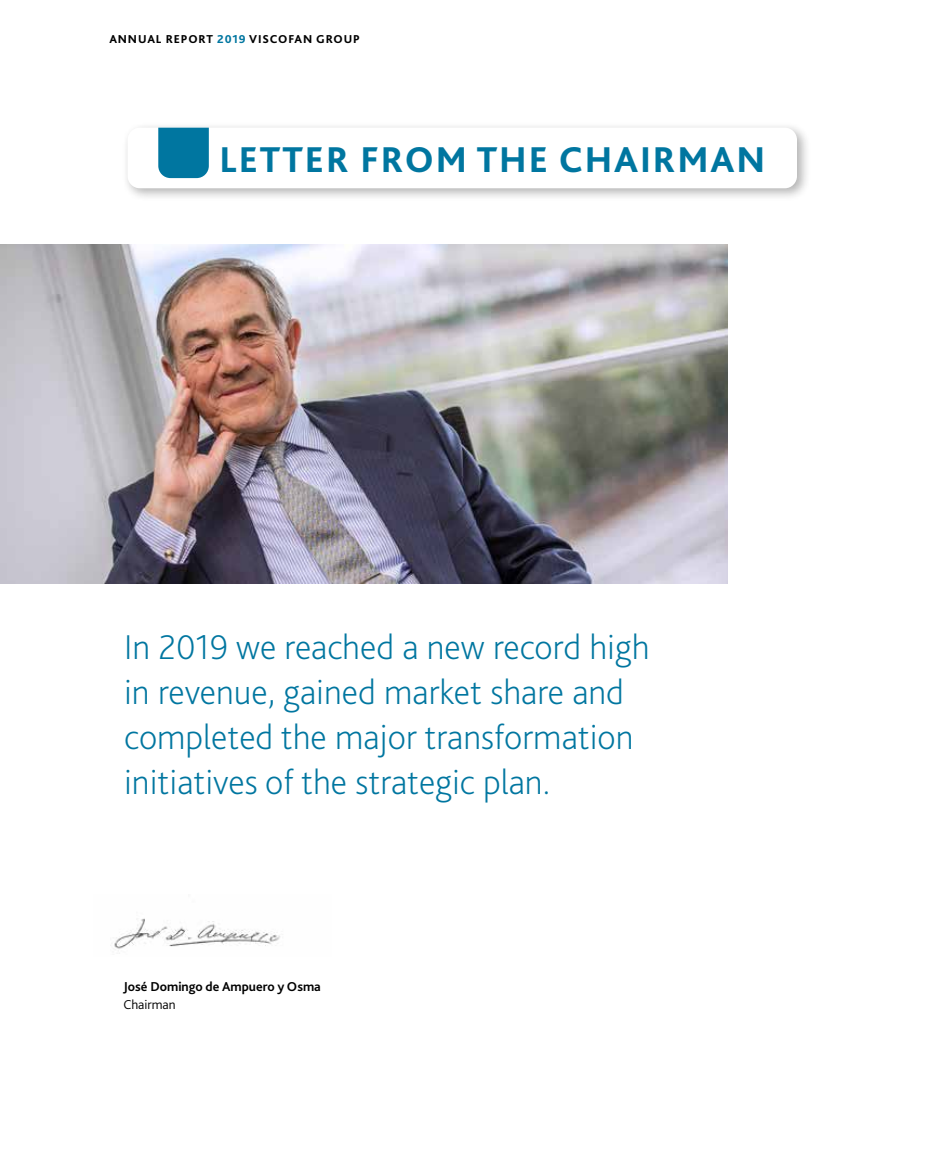
<style>
.page{position:relative;width:936px;height:1149px;background:#fff}
.page>*{position:absolute;margin:0;border:0;box-sizing:border-box;transform-origin:0 0}
.t1{font:800 37.5px "Bliss 2";letter-spacing:.05em;color:#0076a0}
.t2{font:200 36px/45px "Bliss 2";color:#0076a0}
.t3{font:700 13.5px "Bliss 2";color:#000}
.t4{font:300 13.5px "Bliss 2";color:#000}
.t5{font:800 12px "Bliss 2";letter-spacing:.07em;color:#000}
.s1{color:#0076a0}
</style>
<div class="page">
<img style="left:0;top:244px;width:727px;height:339px">
<img style="left:114px;top:918px;width:166px;height:36px">
<div style="left:122px;top:122px;width:688px;height:80px;background:#000;opacity:.3"></div>
<div style="left:128px;top:128px;width:669px;height:60px;background:#fff;border-radius:12px"></div>
<div style="left:158px;top:128px;width:51px;height:50px;background:#0076a0"></div>
<p class="t5" style="left:109px;top:31px;width:252px">ANNUAL REPORT <span class="s1">2019</span> VISCOFAN GROUP</p>
<p class="t1" style="left:219px;top:136px;width:547px">LETTER FROM THE CHAIRMAN</p>
<p class="t2" style="left:124px;top:623px;width:527px">In 2019 we reached a new record high in revenue, gained market share and completed the major transformation initiatives of the strategic plan.</p>
<p class="t3" style="left:123px;top:977px;width:199px">José Domingo de Ampuero y Osma</p>
<p class="t4" style="left:123px;top:995px;width:54px">Chairman</p>
</div>
